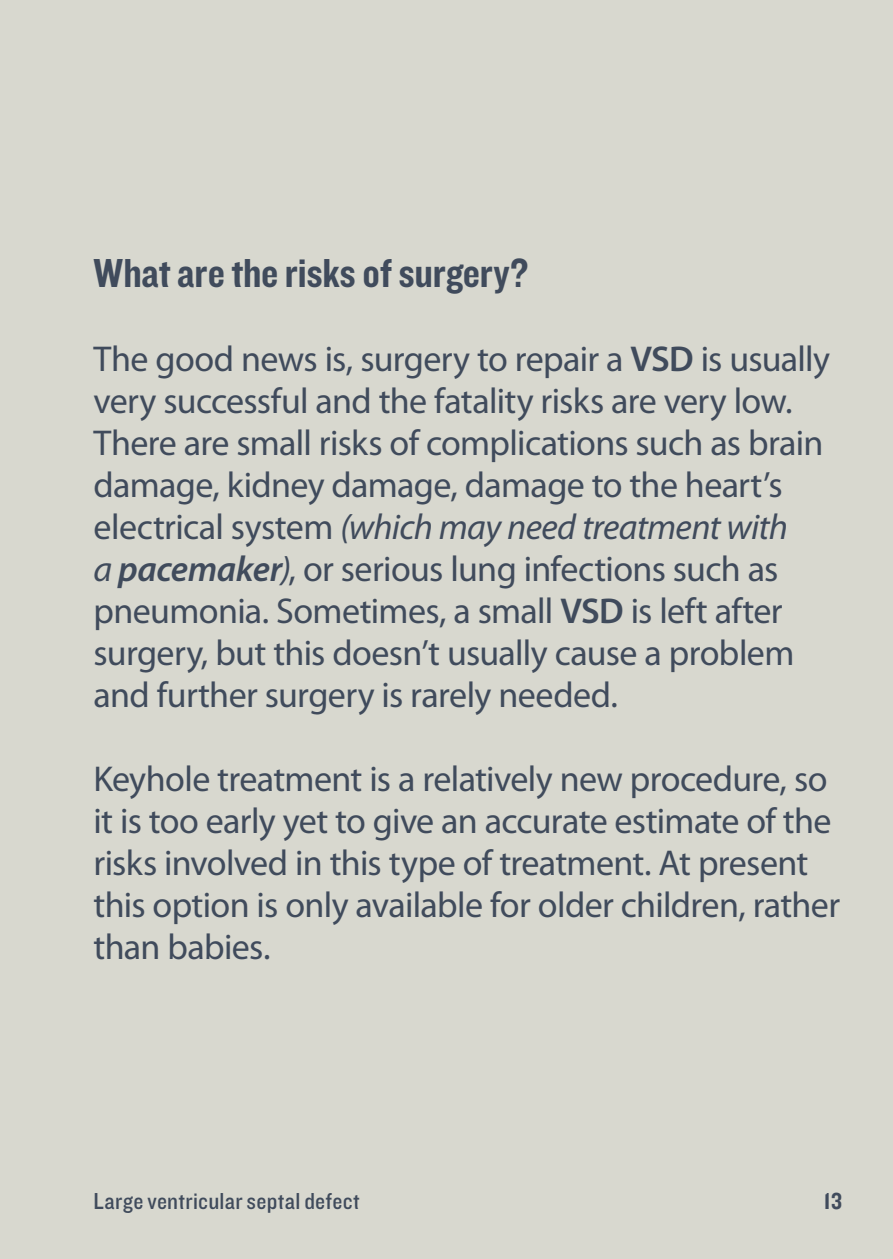
<style>
.page{position:relative;width:893px;height:1259px;background:#d8d8cf}
.page>*{position:absolute;margin:0;border:0;box-sizing:border-box;transform-origin:0 0}
.t1{font:42px "Knockout 50 Welterweight";letter-spacing:-.005em;color:#404b5c}
.t2{font:36px/42px "Myriad Pro";letter-spacing:-.02em;color:#404b5c}
.t3{font:24px "Knockout 30 Junior Welterwt";letter-spacing:.01em;color:#404b5c}
.t4{font:24px "Knockout 50 Welterweight";color:#404b5c}
.s1{font-weight:600}
.s2{font-style:italic}
.s3{font-weight:600;font-style:italic}
</style>
<div class="page">
<p class="t1" style="left:94px;top:245px;width:436px">What are the risks of surgery?</p>
<p class="t2" style="left:94px;top:338px;width:738px">The good news is, surgery to repair a <span class="s1">VSD</span> is usually very successful and the fatality risks are very low.<br>There are small risks of complications such as brain damage, kidney damage, damage to the heart’s electrical system <span class="s2">(which may need treatment with<br>a</span> <span class="s3">pacemaker</span><span class="s2">)</span>, or serious lung infections such as pneumonia. Sometimes, a small <span class="s1">VSD</span> is left after surgery, but this doesn’t usually cause a problem and further surgery is rarely needed.</p>
<p class="t2" style="left:94px;top:758px;width:748px">Keyhole treatment is a relatively new procedure, so it is too early yet to give an accurate estimate of the risks involved in this type of treatment. At present this option is only available for older children, rather than babies.</p>
<p class="t3" style="left:94px;top:1185px;width:268px">Large ventricular septal defect</p>
<p class="t4" style="left:824px;top:1185px;width:20px">13</p>
</div>
